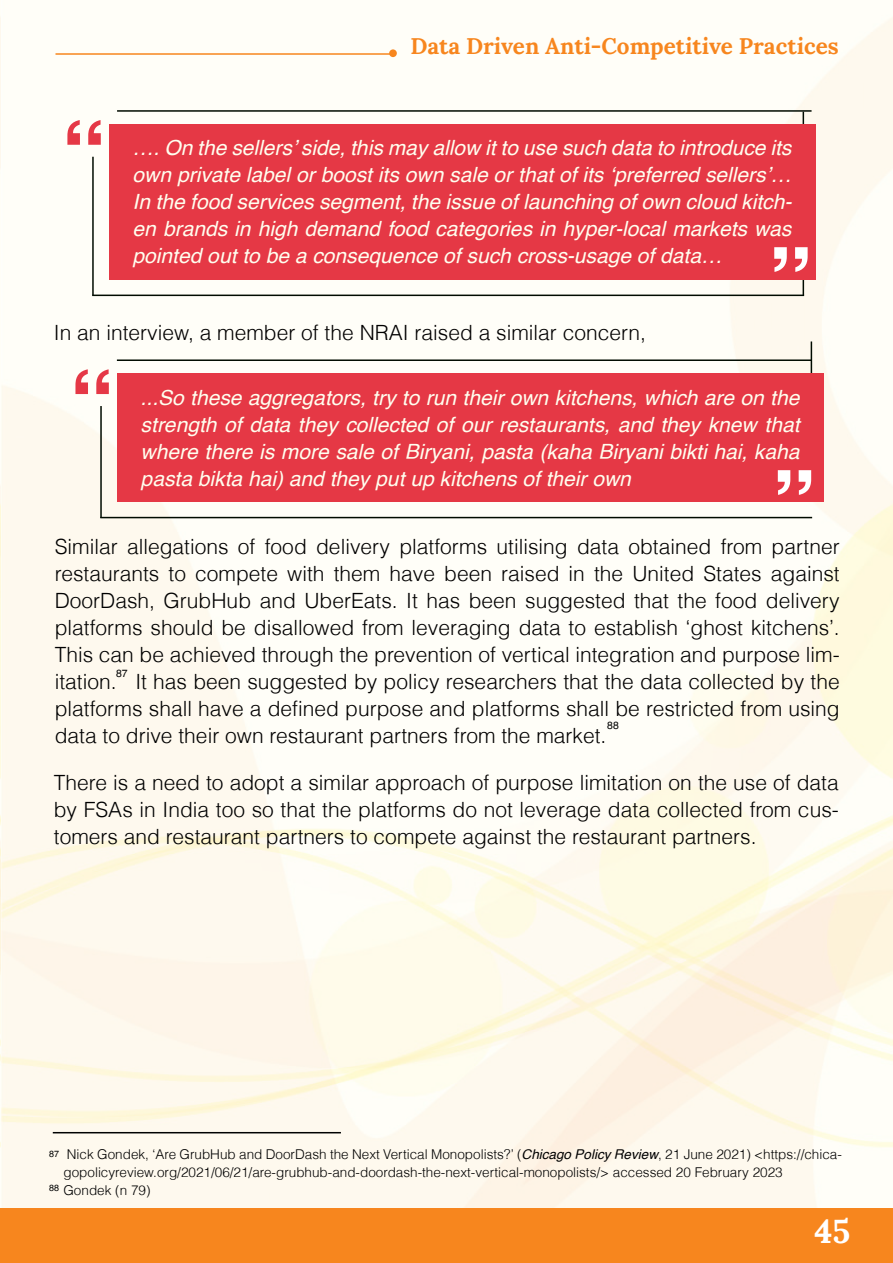
<style>
.page{position:relative;width:893px;height:1263px;background:#fff}
.page>*{position:absolute;margin:0;border:0;box-sizing:border-box;transform-origin:0 0}
.t1{font:700 90px "Helvetica";color:#e53846}
.t2{font:700 90px "Helvetica";color:#fff}
.t3{font:700 33px "Lora";color:#fff}
.t4{font:700 22.5px "Lora";color:#f7861e}
.t5{font:300 21px/27px "Helvetica";color:#000;text-align:justify}
.t6{font:italic 21px/27px "Helvetica";color:#ffffef;text-align:justify}
.t7{font:300 13.5px/18px "Helvetica";color:#000}
.t8{font:10.5px "Helvetica";color:#000101}
.t9{font:9px "Helvetica";color:#000101}
.s1{font-weight:400;font-style:italic}
</style>
<div class="page">
<img style="left:0;top:16px;width:893px;height:1193px">
<div style="left:0;top:1209px;width:893px;height:54px;background:#f7861e"></div>
<hr style="left:0;top:1209px;width:1px;height:54px;background:#e53845">
<hr style="left:56px;top:53px;width:337px;height:2px;background:#f7861e">
<div style="left:389px;top:49px;width:8px;height:8px;background:#f7861e;border-radius:50%"></div>
<hr style="left:803px;top:112px;width:1px;height:184px;background:#000b00">
<div style="left:109px;top:124px;width:706px;height:156px;background:#e53845"></div>
<hr style="left:117px;top:110px;width:694px;height:2px;background:#000b00">
<hr style="left:92px;top:157px;width:2px;height:139px;background:#000b00">
<hr style="left:92px;top:295px;width:712px;height:1px;background:#000b00">
<hr style="left:811px;top:341px;width:1px;height:156px;background:#000b00">
<div style="left:117px;top:374px;width:706px;height:128px;background:#e53845"></div>
<hr style="left:117px;top:359px;width:694px;height:2px;background:#000b00">
<hr style="left:100px;top:406px;width:2px;height:112px;background:#000b00">
<hr style="left:100px;top:517px;width:712px;height:1px;background:#000b00">
<hr style="left:53px;top:1132px;width:288px;height:1px;background:#000101">
<h1 class="t1" style="left:61px;top:81px;width:46px">“</h1>
<p class="t4" style="left:410px;top:31px;width:430px">Data Driven Anti-Competitive Practices</p>
<p class="t6" style="left:133px;top:135px;width:661px">…. On the sellers’ side, this may allow it to use such data to introduce its own private label or boost its own sale or that of its ‘preferred sellers’… In the food services segment, the issue of launching of own cloud kitch&shy;en brands in high demand food categories in hyper-local markets was pointed out to be a consequence of such cross-usage of data…</p>
<h1 class="t2" style="left:814px;top:311px;width:46px;rotate:-180deg">“</h1>
<p class="t5" style="left:54px;top:319px;width:594px">In an interview, a member of the NRAI raised a similar concern,</p>
<h1 class="t1" style="left:69px;top:330px;width:46px">“</h1>
<p class="t6" style="left:141px;top:384px;width:660px">...So these aggregators, try to run their own kitchens, which are on the strength of data they collected of our restaurants, and they knew that where there is more sale of Biryani, pasta (kaha Biryani bikti hai, kaha pasta bikta hai) and they put up kitchens of their own</p>
<h1 class="t2" style="left:817px;top:534px;width:46px;rotate:-180deg">“</h1>
<p class="t5" style="left:55px;top:533px;width:786px">Similar allegations of food delivery platforms utilising data obtained from partner restaurants to compete with them have been raised in the United States against DoorDash, GrubHub and UberEats. It has been suggested that the food delivery platforms should be disallowed from leveraging data to establish ‘ghost kitchens’.<br>This can be achieved through the prevention of vertical integration and purpose lim&shy;itation. It has been suggested by policy researchers that the data collected by the platforms shall have a defined purpose and platforms shall be restricted from using data to drive their own restaurant partners from the market.</p>
<p class="t5" style="left:54px;top:769px;width:786px">There is a need to adopt a similar approach of purpose limitation on the use of data by FSAs in India too so that the platforms do not leverage data collected from cus&shy;tomers and restaurant partners to compete against the restaurant partners.</p>
<p class="t8" style="left:116px;top:665px;width:13px">87</p>
<p class="t8" style="left:607px;top:717px;width:13px">88</p>
<p class="t7" style="left:63px;top:1145px;width:780px">Nick Gondek, ‘Are GrubHub and DoorDash the Next Vertical Monopolists?’ (<span class="s1">Chicago Policy Review</span>, 21 June 2021) &lt;https://chica&shy;gopolicyreview.org/2021/06/21/are-grubhub-and-doordash-the-next-vertical-monopolists/&gt; accessed 20 February 2023<br>Gondek (n 79)</p>
<p class="t9" style="left:49px;top:1147px;width:12px">87</p>
<p class="t9" style="left:49px;top:1181px;width:12px">88</p>
<h2 class="t3" style="left:814px;top:1209px;width:37px">45</h2>
</div>
